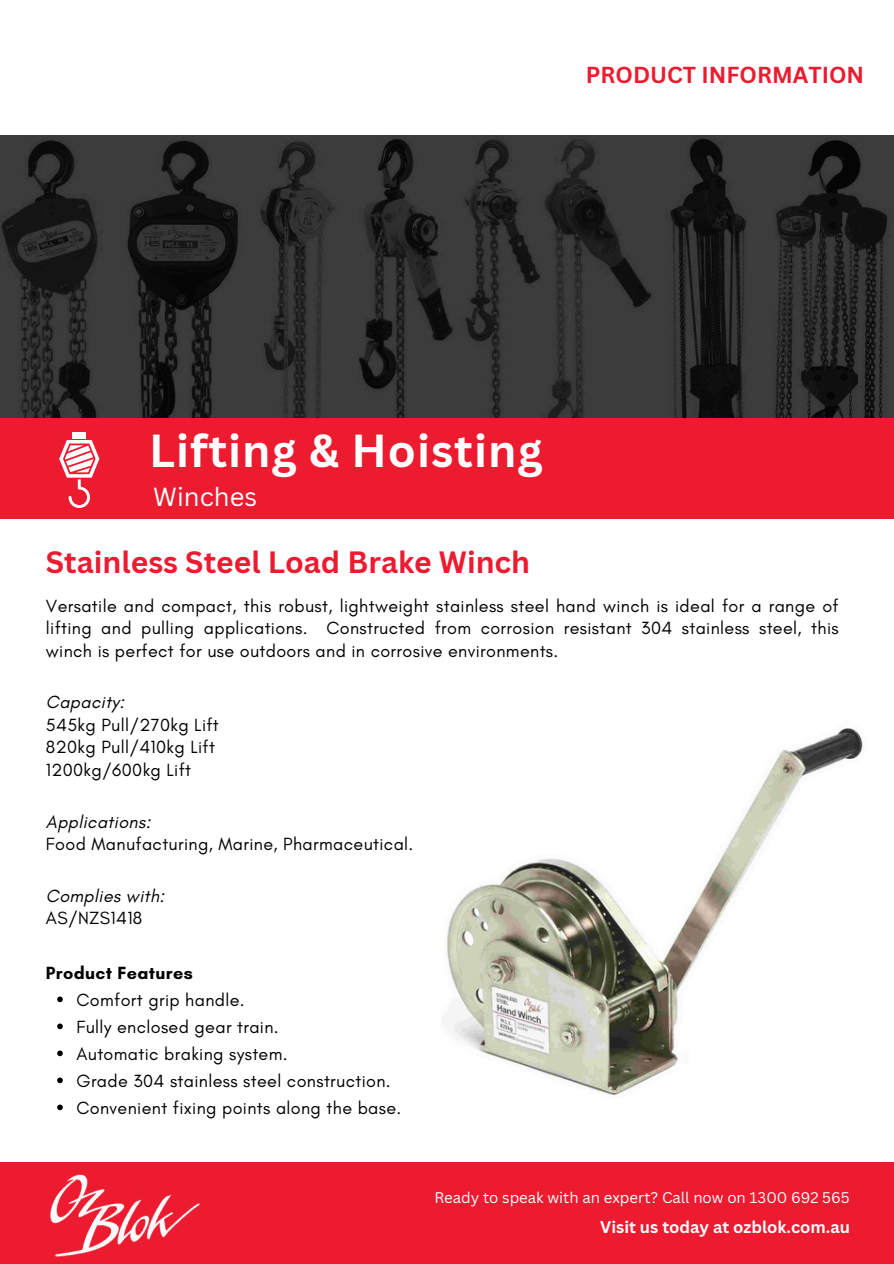
<style>
.page{position:relative;width:894px;height:1264px;background:#fff}
.page>*{position:absolute;margin:0;border:0;box-sizing:border-box;transform-origin:0 0}
.t1{font:700 45px "Canva Sans";letter-spacing:.02em;color:#fff}
.t2{font:700 30px "Canva Sans";color:#ec1b30}
.t3{font:25.5px "Canva Sans";color:#fff}
.t4{font:700 22.5px "Canva Sans";color:#ec1b30}
.t5{font:18px/22.5px "Glacial Indifference";letter-spacing:.02em;color:#000}
.t6{font:italic 18px/22.5px "Glacial Indifference";letter-spacing:.02em;color:#000}
.t7{font:700 18px "Glacial Indifference";letter-spacing:.02em;color:#000}
.t8{font:700 16.5px "Canva Sans";color:#fff}
.t9{font:15px "Canva Sans";color:#fff}
.s1{font-style:italic}
.s2{font-style:normal}
</style>
<div class="page">
<div style="left:0;top:417px;width:893px;height:101px;background:#ec1b30"></div>
<div style="left:0;top:1162px;width:893px;height:101px;background:#ec1b30"></div>
<svg style="left:59px;top:432px;width:41px;height:76px"></svg>
<img style="left:50px;top:1174px;width:150px;height:83px">
<img style="left:0;top:136px;width:893px;height:281px">
<img style="left:447px;top:728px;width:416px;height:368px">
<svg style="left:57px;top:996px;width:6px;height:6px"></svg>
<svg style="left:57px;top:1023px;width:6px;height:6px"></svg>
<svg style="left:57px;top:1050px;width:6px;height:6px"></svg>
<svg style="left:57px;top:1077px;width:6px;height:6px"></svg>
<svg style="left:57px;top:1104px;width:6px;height:6px"></svg>
<p class="t4" style="left:585px;top:59px;width:280px">PRODUCT INFORMATION</p>
<p class="t1" style="left:149px;top:419px;width:395px">Lifting &amp; Hoisting</p>
<p class="t3" style="left:153px;top:478px;width:105px">Winches</p>
<p class="t2" style="left:46px;top:540px;width:485px">Stainless Steel Load Brake Winch</p>
<h1 class="t5" style="left:46px;top:594px;width:794px;text-align:justify">Versatile and compact, this robust, lightweight stainless steel hand winch is ideal for a range of lifting and pulling applications. Constructed from corrosion resistant 304 stainless steel, this winch is perfect for use outdoors and in corrosive environments.</h1>
<h3 class="t5" style="left:46px;top:690px;width:174px"><span class="s1">Capacity:<br></span>545kg Pull/270kg Lift<br>820kg Pull/410kg Lift<br>1200kg/600kg Lift</h3>
<h2 class="t5" style="left:46px;top:810px;width:369px"><span class="s1">Applications:<br></span>Food Manufacturing, Marine, Pharmaceutical.</h2>
<h6 class="t6" style="left:46px;top:884px;width:120px">Complies with:<br><span class="s2">AS/NZS1418</span></h6>
<h6 class="t7" style="left:46px;top:961px;width:148px">Product Features</h6>
<h6 class="t5" style="left:76px;top:987px;width:170px">Comfort grip handle.</h6>
<h6 class="t5" style="left:76px;top:1014px;width:204px">Fully enclosed gear train.</h6>
<h5 class="t5" style="left:76px;top:1041px;width:212px">Automatic braking system.</h5>
<p class="t5" style="left:76px;top:1068px;width:316px">Grade 304 stainless steel construction.</p>
<p class="t5" style="left:76px;top:1095px;width:326px">Convenient fixing points along the base.</p>
<p class="t9" style="left:434px;top:1187px;width:416px">Ready to speak with an expert? Call now on 1300 692 565</p>
<p class="t8" style="left:600px;top:1215px;width:251px">Visit us today at ozblok.com.au</p>
</div>
